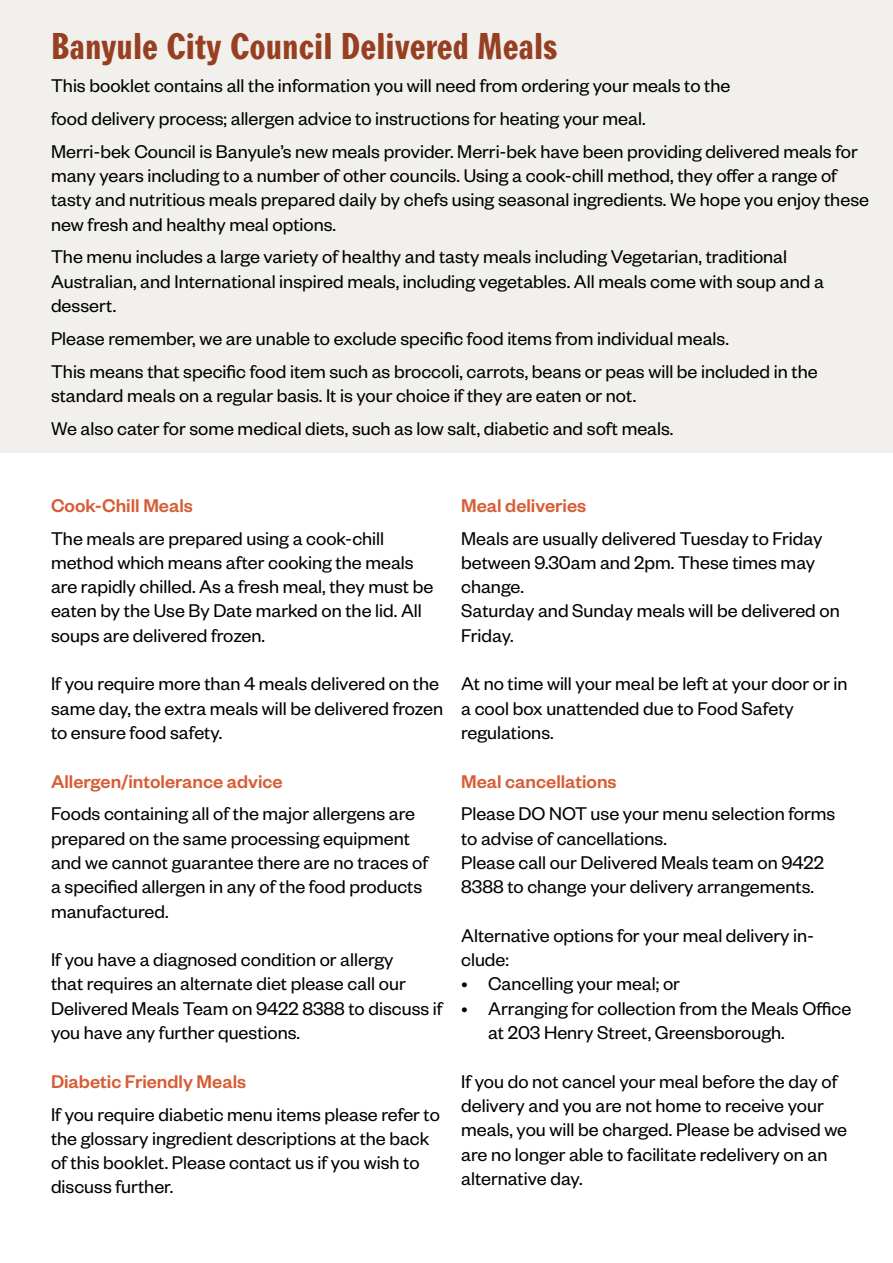
<style>
.page{position:relative;width:893px;height:1263px;background:#fff}
.page>*{position:absolute;margin:0;border:0;box-sizing:border-box;transform-origin:0 0}
.t1{font:36px "Agipo Bold Cond";color:#973f21}
.t2{font:20.25px/24.3px "Founders Grotesk";color:#000}
.t3{font:500 20.25px "Founders Grotesk";color:#d65e36}
</style>
<div class="page">
<div style="left:0;top:0;width:893px;height:452px;background:#f2f0ed"></div>
<h1 class="t1" style="left:51px;top:19px;width:508px">Banyule City Council Delivered Meals</h1>
<p class="t2" style="left:51px;top:68px;width:808px;line-height:32.8px">This booklet contains all the information you will need from ordering your meals to the<br>food delivery process; allergen advice to instructions for heating your meal.<br>Merri-bek Council is Banyule’s new meals provider. Merri-bek have been providing delivered meals for</p>
<p class="t2" style="left:51px;top:162px;width:819px">many years including to a number of other councils. Using a cook-chill method, they offer a range of tasty and nutritious meals prepared daily by chefs using seasonal ingredients. We hope you enjoy these new fresh and healthy meal options.</p>
<p class="t2" style="left:51px;top:244px;width:774px">The menu includes a large variety of healthy and tasty meals including Vegetarian, traditional<br>Australian, and International inspired meals, including vegetables. All meals come with soup and a dessert.</p>
<p class="t2" style="left:51px;top:321px;width:768px;line-height:32.8px">Please remember, we are unable to exclude specific food items from individual meals.<br>This means that specific food item such as broccoli, carrots, beans or peas will be included in the</p>
<p class="t2" style="left:51px;top:378px;width:624px;line-height:32.8px">standard meals on a regular basis. It is your choice if they are eaten or not.<br>We also cater for some medical diets, such as low salt, diabetic and soft meals.</p>
<p class="t3" style="left:51px;top:493px;width:143px">Cook-Chill Meals</p>
<p class="t2" style="left:51px;top:525px;width:384px">The meals are prepared using a cook-chill method which means after cooking the meals are rapidly chilled. As a fresh meal, they must be eaten by the Use By Date marked on the lid. All soups are delivered frozen.</p>
<p class="t2" style="left:51px;top:671px;width:394px">If you require more than 4 meals delivered on the same day, the extra meals will be delivered frozen to ensure food safety.</p>
<p class="t3" style="left:51px;top:768px;width:233px">Allergen/intolerance advice</p>
<p class="t2" style="left:51px;top:801px;width:379px">Foods containing all of the major allergens are prepared on the same processing equipment and we cannot guarantee there are no traces of a specified allergen in any of the food products manufactured.</p>
<p class="t2" style="left:51px;top:946px;width:393px">If you have a diagnosed condition or allergy<br>that requires an alternate diet please call our Delivered Meals Team on 9422 8388 to discuss if you have any further questions.</p>
<p class="t3" style="left:51px;top:1068px;width:197px">Diabetic Friendly Meals</p>
<p class="t2" style="left:51px;top:1101px;width:390px">If you require diabetic menu items please refer to the glossary ingredient descriptions at the back of this booklet. Please contact us if you wish to discuss further.</p>
<p class="t3" style="left:461px;top:493px;width:127px">Meal deliveries</p>
<p class="t2" style="left:461px;top:525px;width:380px">Meals are usually delivered Tuesday to Friday between 9.30am and 2pm. These times may change.<br>Saturday and Sunday meals will be delivered on<br>Friday.</p>
<p class="t2" style="left:461px;top:671px;width:388px">At no time will your meal be left at your door or in a cool box unattended due to Food Safety regulations.</p>
<p class="t3" style="left:461px;top:768px;width:157px">Meal cancellations</p>
<p class="t2" style="left:461px;top:801px;width:376px">Please DO NOT use your menu selection forms to advise of cancellations.<br>Please call our Delivered Meals team on 9422<br>8388 to change your delivery arrangements.</p>
<p class="t2" style="left:461px;top:922px;width:355px">Alternative options for your meal delivery in&shy;clude:</p>
<p class="t2" style="left:461px;top:971px;width:220px">• Cancelling your meal; or</p>
<p class="t2" style="left:488px;top:995px;width:365px;text-indent:-27px">• Arranging for collection from the Meals Office at 203 Henry Street, Greensborough.</p>
<p class="t2" style="left:461px;top:1068px;width:388px">If you do not cancel your meal before the day of delivery and you are not home to receive your meals, you will be charged. Please be advised we are no longer able to facilitate redelivery on an alternative day.</p>
</div>
